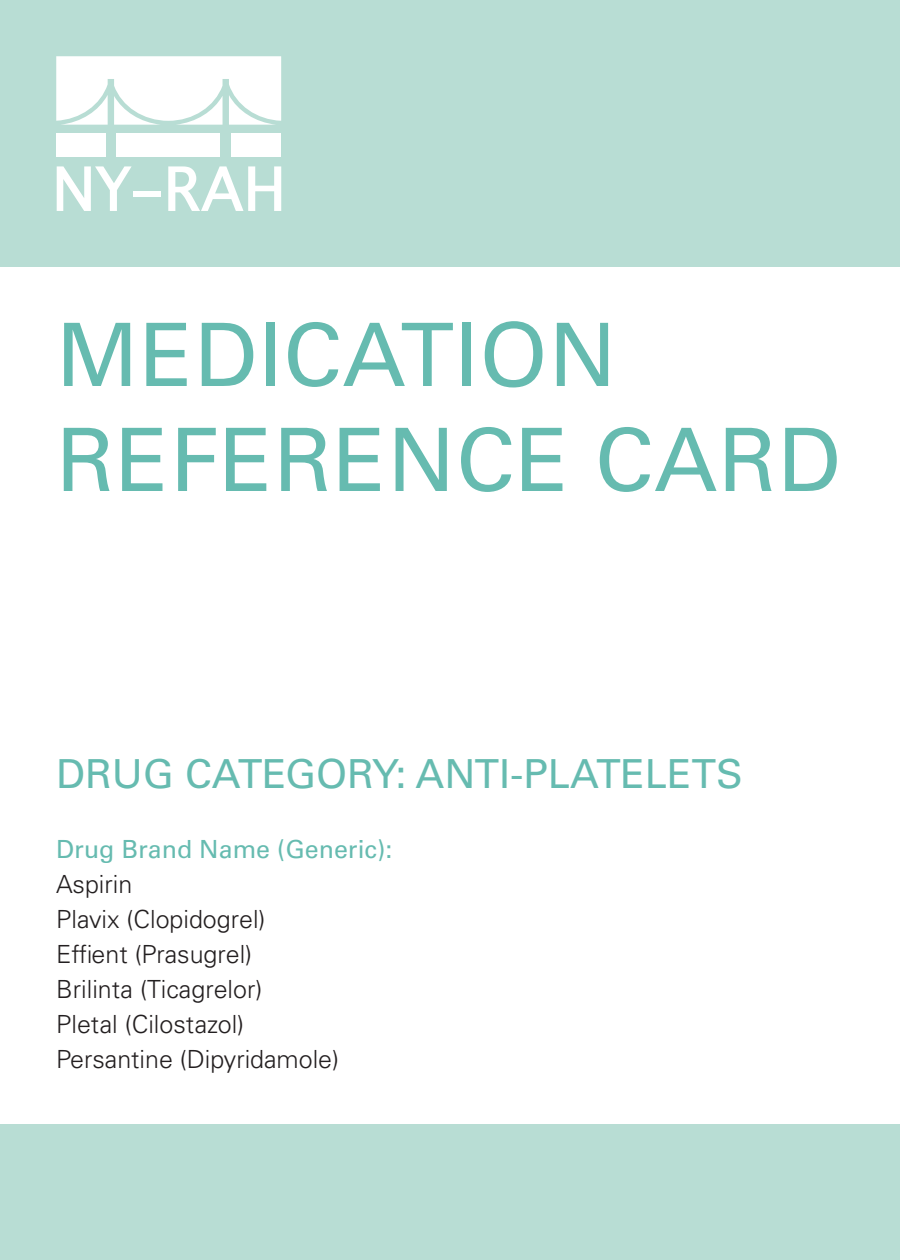
<style>
.page{position:relative;width:900px;height:1260px;background:#fff}
.page>*{position:absolute;margin:0;border:0;box-sizing:border-box;transform-origin:0 0}
.t1{font:87.5px "Univers LT Std";letter-spacing:.01em;color:#66bbb0}
.t2{font:40px "Univers LT Std";color:#66bbb0}
.t3{font:300 25px "Univers LT Std";color:#231f20}
.t4{font:25px "Univers LT Std";color:#66bbb0}
</style>
<div class="page">
<div style="left:0;top:0;width:900px;height:266px;background:#b8ddd4"></div>
<svg style="left:57px;top:166px;width:75px;height:45px"></svg>
<div style="left:133px;top:191px;width:28px;height:5px;background:#fff"></div>
<svg style="left:168px;top:166px;width:113px;height:45px"></svg>
<div style="left:116px;top:134px;width:104px;height:23px;background:#fff"></div>
<div style="left:56px;top:134px;width:49px;height:23px;background:#fff"></div>
<div style="left:231px;top:134px;width:50px;height:23px;background:#fff"></div>
<svg style="left:56px;top:56px;width:225px;height:69px;background:#f6faf9"></svg>
<div style="left:0;top:1125px;width:900px;height:135px;background:#b8ddd4"></div>
<p class="t1" style="left:56px;top:303px;width:562px">MEDICATION</p>
<p class="t1" style="left:56px;top:408px;width:786px">REFERENCE CARD</p>
<p class="t2" style="left:56px;top:750px;width:688px">DRUG CATEGORY: ANTI-PLATELETS</p>
<p class="t4" style="left:56px;top:835px;width:338px">Drug Brand Name (Generic):</p>
<p class="t3" style="left:56px;top:869px;width:78px">Aspirin</p>
<p class="t3" style="left:56px;top:904px;width:211px">Plavix (Clopidogrel)</p>
<p class="t3" style="left:56px;top:939px;width:198px">Effient (Prasugrel)</p>
<p class="t3" style="left:56px;top:974px;width:208px">Brilinta (Ticagrelor)</p>
<p class="t3" style="left:56px;top:1009px;width:189px">Pletal (Cilostazol)</p>
<p class="t3" style="left:56px;top:1044px;width:284px">Persantine (Dipyridamole)</p>
</div>
